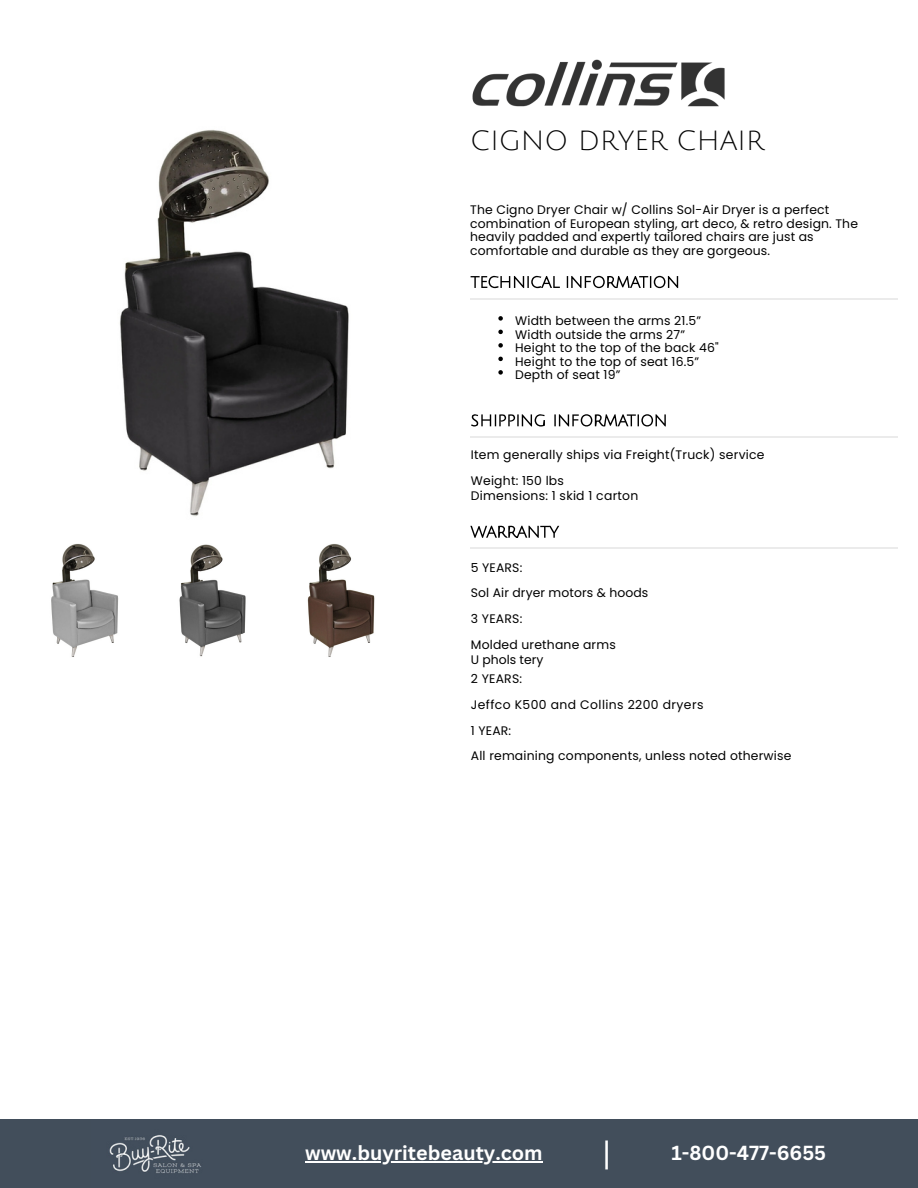
<style>
.page{position:relative;width:918px;height:1188px;background:#fff}
.page>*{position:absolute;margin:0;border:0;box-sizing:border-box;transform-origin:0 0}
.t1{font:33.9px "Canva Sans";color:#fff}
.t2{font:27px "Julius Sans One";color:#000}
.t3{font:700 19.8px "Canva Sans";color:#fff}
.t4{font:12.3px/13.5px "Poppins";letter-spacing:.015em;color:#000}
</style>
<div class="page">
<img style="left:472px;top:59px;width:253px;height:48px">
<img style="left:120px;top:130px;width:229px;height:387px">
<img style="left:51px;top:544px;width:68px;height:113px">
<img style="left:179px;top:544px;width:67px;height:113px">
<img style="left:307px;top:544px;width:68px;height:113px">
<hr style="left:470px;top:298px;width:427px;height:1px;background:#ebebeb">
<svg style="left:471px;top:276px;width:207px;height:12px"></svg>
<hr style="left:470px;top:436px;width:427px;height:2px;background:#ebebeb">
<svg style="left:471px;top:414px;width:195px;height:13px"></svg>
<hr style="left:470px;top:548px;width:427px;height:1px;background:#ebebeb">
<svg style="left:470px;top:526px;width:89px;height:12px"></svg>
<svg style="left:498px;top:316px;width:5px;height:5px"></svg>
<svg style="left:498px;top:330px;width:5px;height:4px"></svg>
<svg style="left:498px;top:343px;width:5px;height:5px"></svg>
<svg style="left:498px;top:357px;width:5px;height:4px"></svg>
<svg style="left:498px;top:370px;width:5px;height:5px"></svg>
<div style="left:0;top:1120px;width:918px;height:68px;background:#424e5b"></div>
<img style="left:109px;top:1135px;width:92px;height:38px">
<hr style="left:305px;top:1162px;width:238px;height:1px;background:#fff">
<p class="t2" style="left:470px;top:126px;width:295px">CIGNO DRYER CHAIR</p>
<p class="t4" style="left:470px;top:203px;width:389px">The Cigno Dryer Chair w/ Collins Sol-Air Dryer is a perfect combination of European styling, art deco, &amp; retro design. The heavily padded and expertly tailored chairs are just as comfortable and durable as they are gorgeous.</p>
<p class="t4" style="left:515px;top:314px;width:205px">Width between the arms 21.5”<br>Width outside the arms 27”<br>Height to the top of the back 46"<br>Height to the top of seat 16.5”<br>Depth of seat 19”</p>
<p class="t4" style="left:471px;top:448px;width:295px">Item generally ships via Freight(Truck) service</p>
<p class="t4" style="left:471px;top:474px;width:95px">Weight: 150 lbs</p>
<p class="t4" style="left:471px;top:489px;width:169px">Dimensions: 1 skid 1 carton</p>
<p class="t4" style="left:471px;top:561px;width:53px">5 YEARS:</p>
<p class="t4" style="left:471px;top:586px;width:179px">Sol Air dryer motors &amp; hoods</p>
<p class="t4" style="left:471px;top:612px;width:53px">3 YEARS:</p>
<p class="t4" style="left:471px;top:638px;width:146px">Molded urethane arms</p>
<p class="t4" style="left:471px;top:653px;width:74px">U phols tery</p>
<p class="t4" style="left:471px;top:672px;width:53px">2 YEARS:</p>
<p class="t4" style="left:471px;top:698px;width:234px">Jeffco K500 and Collins 2200 dryers</p>
<p class="t4" style="left:471px;top:724px;width:42px">1 YEAR:</p>
<p class="t4" style="left:471px;top:749px;width:322px">All remaining components, unless noted otherwise</p>
<p class="t3" style="left:305px;top:1139px;width:239px">www.buyritebeauty.com</p>
<p class="t1" style="left:602px;top:1130px;width:11px">|</p>
<p class="t3" style="left:671px;top:1139px;width:156px">1-800-477-6655</p>
</div>
